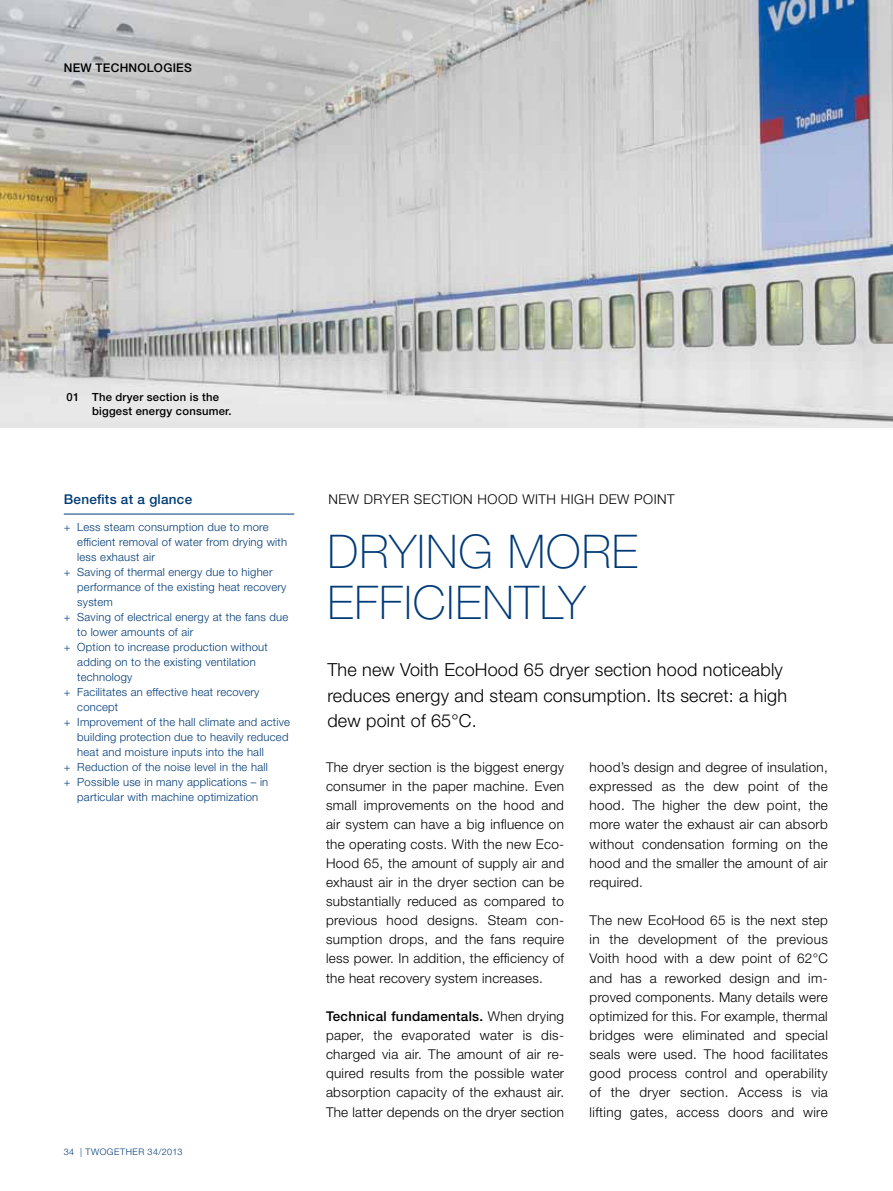
<style>
.page{position:relative;width:893px;height:1191px;background:#fff}
.page>*{position:absolute;margin:0;border:0;box-sizing:border-box;transform-origin:0 0}
.MWW_Überschrift_Thin{font:100 46.5px/51.2px "Helvetica Neue LT Std";letter-spacing:.02em;color:#003b77}
.MWW_Einleitungstext{font:300 18px/25.5px "Helvetica Neue LT Pro";letter-spacing:.01em;color:#000}
.MWW_Fließtext_Helvet{font:300 13.5px/19.2px "Helvetica Neue LT Pro";letter-spacing:.02em;color:#000;text-align:justify}
._01_Dachzeile{font:300 13.5px "Helvetica Neue LT Pro";letter-spacing:.035em;color:#000}
._04_Infografik_Übers{font:500 13.5px "Helvetica Neue LT Pro";letter-spacing:.02em;color:#003b77}
.MWW_Rubrik_links_8_p{font:500 12px "Helvetica Neue LT Pro";letter-spacing:.02em;color:#000}
._04_Info_Aufzählung{font:300 11.25px/15px "Helvetica Neue LT Pro";letter-spacing:.02em;color:#003b77}
.MWW_Marginalie_Mediu{font:500 11.25px/14.4px "Helvetica Neue LT Pro";letter-spacing:.02em;color:#000}
.MWW_Seitenzahlen_lin{font:300 9px "Helvetica Neue LT Pro";letter-spacing:.055em;color:#003b77}
.s1{font-weight:500}
</style>
<div class="page">
<img style="left:0;top:0;width:893px;height:427px">
<hr style="left:64px;top:513px;width:230px;height:1px;background:#003b77">
<p class="MWW_Rubrik_links_8_p" style="left:64px;top:61px;width:130px">NEW TECHNOLOGIES</p>
<p class="MWW_Marginalie_Mediu" style="left:92px;top:389px;width:141px;text-indent:-26px">01 The dryer section is the biggest energy consumer.</p>
<p class="_04_Infografik_Übers" style="left:64px;top:491px;width:130px">Benefits at a glance</p>
<p class="_04_Info_Aufzählung" style="left:77px;top:519px;width:211px;text-indent:-14px">+ Less steam consumption due to more efficient removal of water from drying with less exhaust air</p>
<p class="_04_Info_Aufzählung" style="left:77px;top:564px;width:211px;text-indent:-14px">+ Saving of thermal energy due to higher performance of the existing heat recovery system</p>
<p class="_04_Info_Aufzählung" style="left:77px;top:609px;width:212px;text-indent:-14px">+ Saving of electrical energy at the fans due to lower amounts of air</p>
<p class="_04_Info_Aufzählung" style="left:77px;top:639px;width:192px;text-indent:-14px">+ Option to increase production without adding on to the existing ventilation technology</p>
<p class="_04_Info_Aufzählung" style="left:77px;top:684px;width:184px;text-indent:-14px">+ Facilitates an effective heat recovery concept</p>
<p class="_04_Info_Aufzählung" style="left:77px;top:714px;width:214px;text-indent:-14px">+ Improvement of the hall climate and active building protection due to heavily reduced heat and moisture inputs into the hall</p>
<p class="_04_Info_Aufzählung" style="left:64px;top:759px;width:205px">+ Reduction of the noise level in the hall</p>
<p class="_04_Info_Aufzählung" style="left:64px;top:774px;width:206px;text-align:center">+ Possible use in many applications – in particular with machine optimization</p>
<p class="MWW_Seitenzahlen_lin" style="left:64px;top:1146px;width:120px">34 | TWOGETHER 34/2013</p>
<p class="_01_Dachzeile" style="left:328px;top:491px;width:348px">NEW DRYER SECTION HOOD WITH HIGH DEW POINT</p>
<p class="MWW_Überschrift_Thin" style="left:327px;top:526px;width:312px">DRYING MORE<br>EFFICIENTLY</p>
<p class="MWW_Einleitungstext" style="left:327px;top:657px;width:461px">The new Voith EcoHood 65 dryer section hood noticeably reduces energy and steam consumption. Its secret: a high dew point of 65°C.</p>
<p class="MWW_Fließtext_Helvet" style="left:326px;top:757px;width:240px">The dryer section is the biggest energy consumer in the paper machine. Even small improvements on the hood and air system can have a big influence on the operating costs. With the new Eco-Hood 65, the amount of supply air and exhaust air in the dryer section can be substantially reduced as compared to previous hood designs. Steam con&shy;sumption drops, and the fans require less power. In addition, the efficiency of the heat recovery system increases.</p>
<p class="MWW_Fließtext_Helvet" style="left:326px;top:1006px;width:240px"><span class="s1">Technical fundamentals.</span> When drying paper, the evaporated water is dis&shy;charged via air. The amount of air re&shy;quired results from the possible water absorption capacity of the exhaust air.<br>The latter depends on the dryer section</p>
<p class="MWW_Fließtext_Helvet" style="left:590px;top:757px;width:240px">hood’s design and degree of insulation, expressed as the dew point of the hood. The higher the dew point, the more water the exhaust air can absorb without condensation forming on the hood and the smaller the amount of air required.</p>
<p class="MWW_Fließtext_Helvet" style="left:590px;top:910px;width:240px">The new EcoHood 65 is the next step in the development of the previous Voith hood with a dew point of 62°C and has a reworked design and im&shy;proved components. Many details were optimized for this. For example, thermal bridges were eliminated and special seals were used. The hood facilitates good process control and operability of the dryer section. Access is via lifting gates, access doors and wire</p>
</div>
